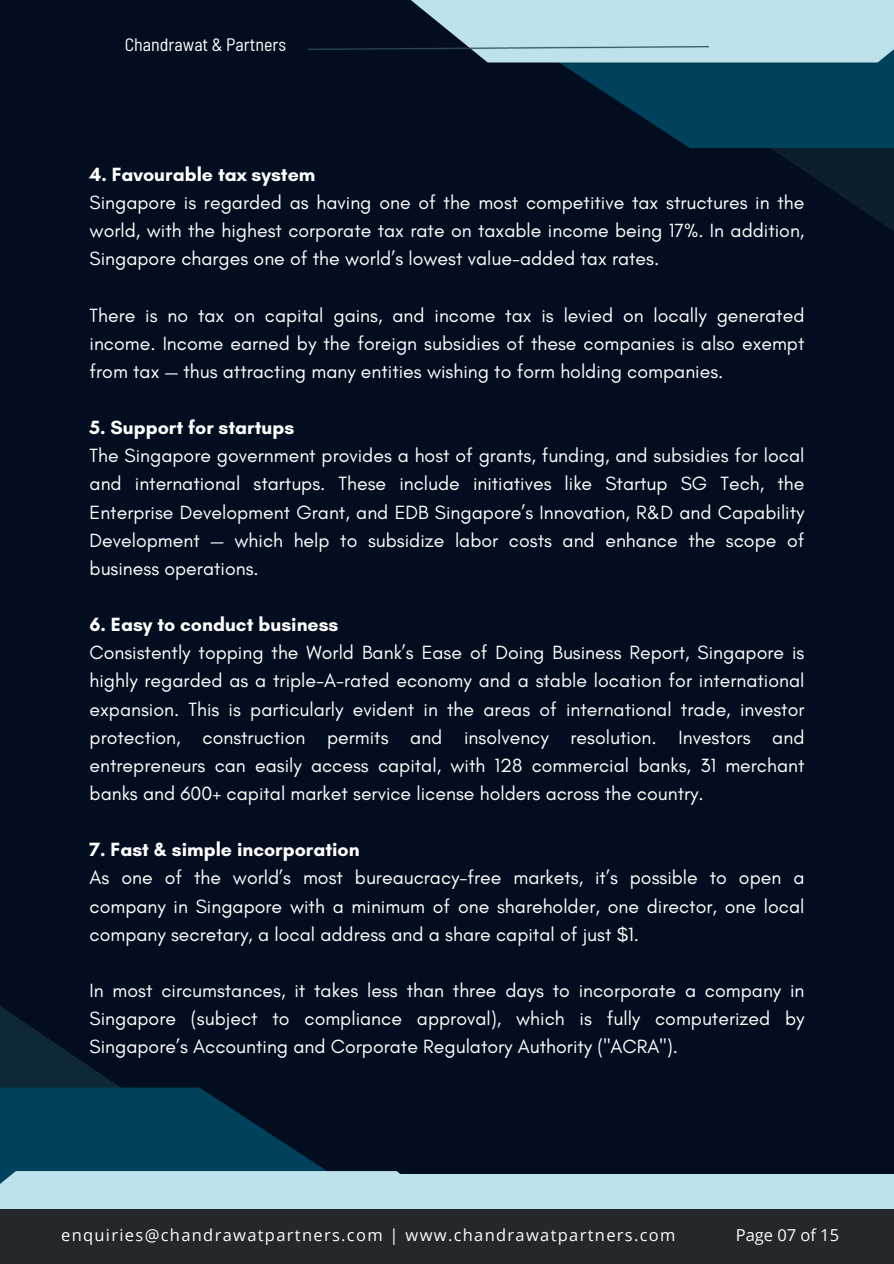
<style>
.page{position:relative;width:894px;height:1264px;background:#fff}
.page>*{position:absolute;margin:0;border:0;box-sizing:border-box;transform-origin:0 0}
.t1{font:19.5px/28.2px "Glacial Indifference";color:#fff}
.t2{font:semi-condensed 18px "Barlow";color:#fff}
.t3{font:16.5px "Open Sans";letter-spacing:.08em;color:#fdfcfd}
.t4{font:16.5px "Open Sans";color:#fdfcfd}
.s1{font-weight:700}
</style>
<div class="page">
<div style="left:0;top:0;width:893px;height:1263px;background:#020e1f"></div>
<div style="left:105px;top:1174px;width:788px;height:89px;background:#bde2eb"></div>
<svg style="left:0;top:1006px;width:119px;height:81px"></svg>
<svg style="left:0;top:1087px;width:327px;height:84px;fill:#00425c"></svg>
<svg style="left:0;top:1171px;width:536px;height:92px"></svg>
<svg style="left:344px;top:0;width:549px;height:231px"></svg>
<img style="left:308px;top:46px;width:400px;height:3px">
<div style="left:0;top:1208px;width:893px;height:54px;background:#23282d"></div>
<h1 class="t2" style="left:125px;top:33px;width:163px">Chandrawat &amp; Partners</h1>
<p class="t1" style="left:89px;top:160px;width:716px"><span class="s1">4. Favourable tax system<br></span>Singapore is regarded as having one of the most competitive tax structures in the world, with the highest corporate tax rate on taxable income being 17%. In addition, Singapore charges one of the world’s lowest value-added tax rates.</p>
<h1 class="t1" style="left:89px;top:301px;width:716px;text-align:justify">There is no tax on capital gains, and income tax is levied on locally generated income. Income earned by the foreign subsidies of these companies is also exempt from tax — thus attracting many entities wishing to form holding companies.</h1>
<p class="t1" style="left:89px;top:413px;width:716px"><span class="s1">5. Support for startups<br></span>The Singapore government provides a host of grants, funding, and subsidies for local and international startups. These include initiatives like Startup SG Tech, the Enterprise Development Grant, and EDB Singapore’s Innovation, R&amp;D and Capability Development — which help to subsidize labor costs and enhance the scope of business operations.</p>
<h1 class="t1" style="left:89px;top:610px;width:716px"><span class="s1">6. Easy to conduct business<br></span>Consistently topping the World Bank’s Ease of Doing Business Report, Singapore is highly regarded as a triple-A-rated economy and a stable location for international expansion. This is particularly evident in the areas of international trade, investor protection, construction permits and insolvency resolution. Investors and entrepreneurs can easily access capital, with 128 commercial banks, 31 merchant banks and 600+ capital market service license holders across the country.</h1>
<h1 class="t1" style="left:89px;top:835px;width:716px"><span class="s1">7. Fast &amp; simple incorporation<br></span>As one of the world’s most bureaucracy-free markets, it’s possible to open a company in Singapore with a minimum of one shareholder, one director, one local company secretary, a local address and a share capital of just $1.</h1>
<h1 class="t1" style="left:89px;top:976px;width:716px;text-align:justify">In most circumstances, it takes less than three days to incorporate a company in Singapore (subject to compliance approval), which is fully computerized by Singapore’s Accounting and Corporate Regulatory Authority ("ACRA").</h1>
<h1 class="t3" style="left:61px;top:1223px;width:615px">enquiries@chandrawatpartners.com | www.chandrawatpartners.com</h1>
<h1 class="t4" style="left:735px;top:1223px;width:105px">Page 07 of 15</h1>
</div>
